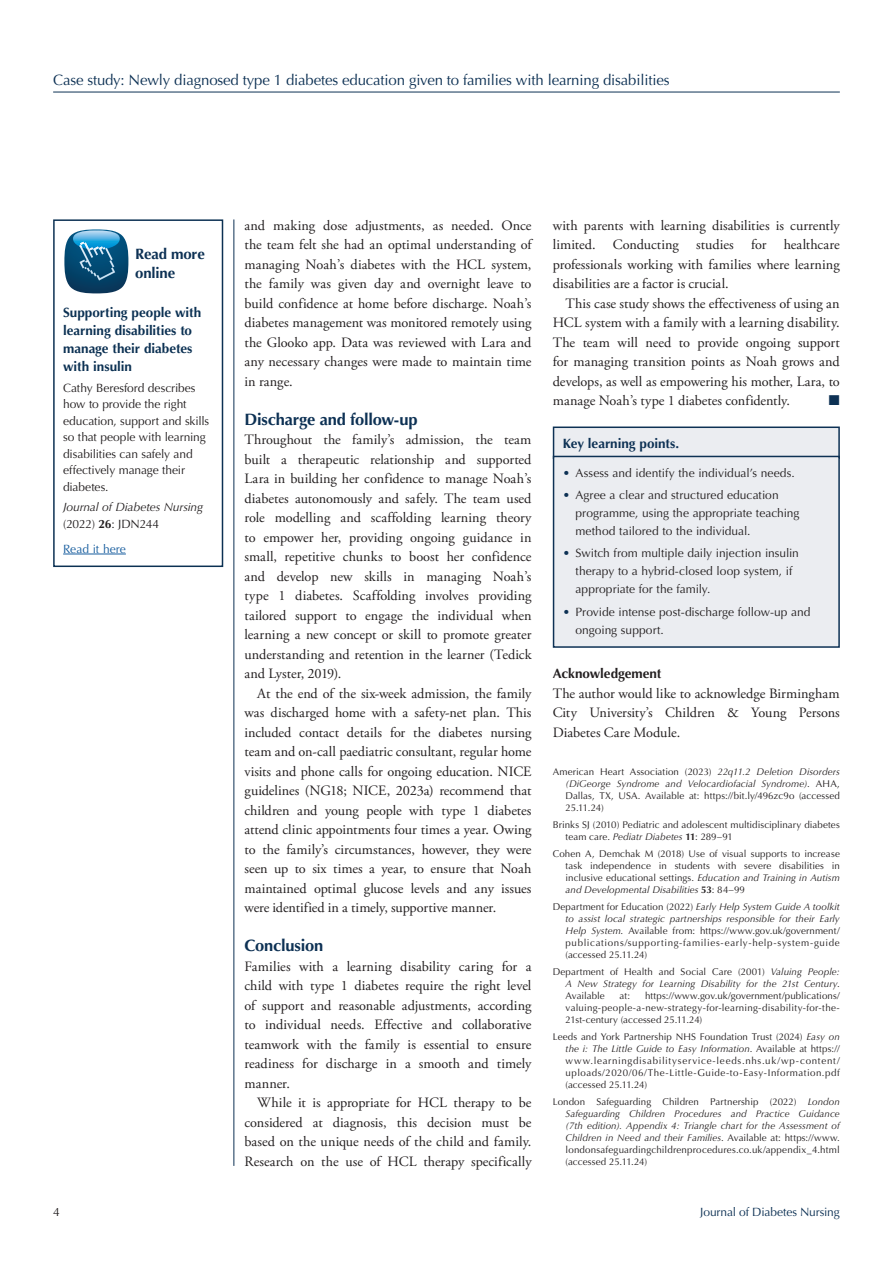
<style>
.page{position:relative;width:893px;height:1263px;background:#fff}
.page>*{position:absolute;margin:0;border:0;box-sizing:border-box;transform-origin:0 0}
.A-head{font:700 16.5px "Optima";letter-spacing:-.015em;color:#0d3154}
.t1{font:15px "Optima";letter-spacing:-.01em;color:#0d3154}
.A-head-2{font:700 15px/19.5px "Optima";letter-spacing:-.01em;color:#0d3154}
.Paragraph_indented{font:14.25px/19.5px "Adobe Garamond Pro";color:#231f20;text-align:justify}
.Paragraph_non-indented{font:14.25px/19.5px "Adobe Garamond Pro";color:#231f20;text-align:justify}
.Paragraph_indented-2{font:14.25px "Zapf Dingbats ITC";color:#0d3154}
.Table_text{font:700 13.5px/18px "Optima";letter-spacing:-.005em;color:#0c3153}
.Box_title{font:700 13.5px "Optima";letter-spacing:-.005em;color:#0d3154}
.C-head{font:700 13.5px "Optima";letter-spacing:-.005em;color:#231f20}
.Box_bullet_text{font:12px/18px "Optima";color:#231f20}
.Table_text-2{font:12px/16.5px "Optima";letter-spacing:-.01em;color:#231f20}
.Table_text-3{font:italic 12px/16.5px "Optima";letter-spacing:-.01em;color:#231f20}
.t2{font:12px "Optima";letter-spacing:-.01em;color:#0d3154}
.Table_text-4{font:12px "Optima";letter-spacing:.005em;color:#175d9e}
.References{font:9.75px/12px "Optima";letter-spacing:.015em;color:#231f20;text-align:justify}
.References-2{font:italic 9.75px/12px "Optima";letter-spacing:.005em;color:#231f20;text-align:justify}
.s1{font-style:normal}
.s2{font-weight:700;font-style:normal}
.s3{color:#0d3154}
.s4{font-style:italic}
.s5{font-weight:700}
</style>
<div class="page">
<hr style="left:53px;top:92px;width:787px;height:1px;background:#0d3154">
<hr style="left:233px;top:219px;width:1px;height:947px;background:#0d3154">
<div style="left:554px;top:427px;width:285px;height:31px;background:#ebedf1"></div>
<div style="left:553px;top:426px;width:287px;height:33px;border:2px solid #0d3154"></div>
<div style="left:554px;top:456px;width:285px;height:191px;background:#ebedf1"></div>
<div style="left:553px;top:456px;width:287px;height:192px;border:2px solid #0d3154"></div>
<hr style="left:63px;top:554px;width:63px;height:1px;background:#175d9e">
<div style="left:53px;top:219px;width:170px;height:348px;border:2px solid #0c3153"></div>
<svg style="left:64px;top:229px;width:64px;height:64px;background:#39769a"></svg>
<p class="t1" style="left:53px;top:71px;width:618px">Case study: Newly diagnosed type 1 diabetes education given to families with learning disabilities</p>
<p class="A-head-2" style="left:135px;top:244px;width:71px">Read more online</p>
<p class="Table_text" style="left:63px;top:303px;width:140px">Supporting people with learning disabilities to manage their diabetes with insulin</p>
<p class="Table_text-2" style="left:63px;top:379px;width:147px">Cathy Beresford describes how to provide the right education, support and skills so that people with learning disabilities can safely and effectively manage their diabetes.</p>
<p class="Table_text-3" style="left:63px;top:499px;width:141px">Journal of Diabetes Nursing <span class="s1">(2022)</span> <span class="s2">26</span><span class="s1">: JDN244</span></p>
<p class="Table_text-4" style="left:63px;top:542px;width:64px">Read it here</p>
<p class="Paragraph_indented" style="left:244px;top:216px;width:289px">and making dose adjustments, as needed. Once the team felt she had an optimal understanding of managing Noah’s diabetes with the HCL system, the family was given day and overnight leave to build confidence at home before discharge. Noah’s diabetes management was monitored remotely using the Glooko app. Data was reviewed with Lara and any necessary changes were made to maintain time in range.</p>
<p class="A-head" style="left:244px;top:409px;width:175px">Discharge and follow-up</p>
<p class="Paragraph_non-indented" style="left:244px;top:430px;width:289px">Throughout the family’s admission, the team built a therapeutic relationship and supported Lara in building her confidence to manage Noah’s diabetes autonomously and safely. The team used role modelling and scaffolding learning theory to empower her, providing ongoing guidance in small, repetitive chunks to boost her confidence and develop new skills in managing Noah’s type 1 diabetes. Scaffolding involves providing tailored support to engage the individual when learning a new concept or skill to promote greater understanding and retention in the learner (Tedick and Lyster, 2019).</p>
<p class="Paragraph_indented" style="left:244px;top:684px;width:289px;text-indent:13px">At the end of the six-week admission, the family was discharged home with a safety-net plan. This included contact details for the diabetes nursing team and on-call paediatric consultant, regular home visits and phone calls for ongoing education. NICE guidelines (NG18; NICE, 2023a) recommend that children and young people with type 1 diabetes attend clinic appointments four times a year. Owing to the family’s circumstances, however, they were seen up to six times a year, to ensure that Noah maintained optimal glucose levels and any issues were identified in a timely, supportive manner.</p>
<p class="A-head" style="left:244px;top:936px;width:80px">Conclusion</p>
<p class="Paragraph_non-indented" style="left:244px;top:957px;width:289px">Families with a learning disability caring for a child with type 1 diabetes require the right level of support and reasonable adjustments, according to individual needs. Effective and collaborative teamwork with the family is essential to ensure readiness for discharge in a smooth and timely manner.</p>
<p class="Paragraph_indented" style="left:244px;top:1093px;width:289px;text-indent:13px">While it is appropriate for HCL therapy to be considered at diagnosis, this decision must be based on the unique needs of the child and family.<br>Research on the use of HCL therapy specifically</p>
<p class="Paragraph_indented" style="left:553px;top:216px;width:289px">with parents with learning disabilities is currently limited. Conducting studies for healthcare professionals working with families where learning disabilities are a factor is crucial.</p>
<p class="Paragraph_indented" style="left:553px;top:294px;width:288px;text-indent:13px">This case study shows the effectiveness of using an HCL system with a family with a learning disability.<br>The team will need to provide ongoing support for managing transition points as Noah grows and develops, as well as empowering his mother, Lara, to manage Noah’s type 1 diabetes confidently.</p>
<p class="Paragraph_indented-2" style="left:829px;top:393px;width:12px">■</p>
<p class="Box_title" style="left:563px;top:435px;width:118px">Key learning points.</p>
<p class="Box_bullet_text" style="left:563px;top:464px;width:233px"><span class="s3">•</span> Assess and identify the individual’s needs.</p>
<p class="Box_bullet_text" style="left:576px;top:486px;width:225px;text-indent:-13px"><span class="s3">•</span> Agree a clear and structured education programme, using the appropriate teaching method tailored to the individual.</p>
<p class="Box_bullet_text" style="left:576px;top:544px;width:225px;text-indent:-13px"><span class="s3">•</span> Switch from multiple daily injection insulin therapy to a hybrid-closed loop system, if appropriate for the family.</p>
<p class="Box_bullet_text" style="left:576px;top:603px;width:237px;text-indent:-13px"><span class="s3">•</span> Provide intense post-discharge follow-up and ongoing support.</p>
<p class="C-head" style="left:553px;top:666px;width:110px">Acknowledgement</p>
<p class="Paragraph_non-indented" style="left:553px;top:684px;width:289px">The author would like to acknowledge Birmingham City University’s Children &amp; Young Persons Diabetes Care Module.</p>
<p class="References" style="left:566px;top:766px;width:276px;text-indent:-13px">American Heart Association (2023) <span class="s4">22q11.2 Deletion Disorders (DiGeorge Syndrome and Velocardiofacial Syndrome)</span>. AHA, Dallas, TX, USA. Available at: https://bit.ly/496zc9o (accessed 25.11.24)</p>
<p class="References" style="left:566px;top:819px;width:276px;text-indent:-13px">Brinks SJ (2010) Pediatric and adolescent multidisciplinary diabetes team care. <span class="s4">Pediatr Diabetes</span> <span class="s5">11</span>: 289–91</p>
<p class="References" style="left:566px;top:848px;width:276px;text-indent:-13px">Cohen A, Demchak M (2018) Use of visual supports to increase task independence in students with severe disabilities in inclusive educational settings. <span class="s4">Education and Training in Autism and Developmental Disabilities</span> <span class="s5">53</span>: 84–99</p>
<p class="References" style="left:566px;top:901px;width:276px;text-indent:-13px">Department for Education (2022) <span class="s4">Early Help System Guide A toolkit to assist local strategic partnerships responsible for their Early Help System</span>. Available from: https://www.gov.uk/government/ publications/supporting-families-early-help-system-guide (accessed 25.11.24)</p>
<p class="References-2" style="left:566px;top:966px;width:276px;text-indent:-13px"><span class="s1">Department of Health and Social Care (2001)</span> Valuing People:<br>A New Strategy for Learning Disability for the 21st Century<span class="s1">.<br>Available</span></p>
<p class="References" style="left:566px;top:990px;width:276px;text-indent:79px">https://www.gov.uk/government/publications/ valuing-people-a-new-strategy-for-learning-disability-for-the-21st-century (accessed 25.11.24)</p>
<p class="References" style="left:566px;top:1031px;width:276px;text-indent:-13px">Leeds and York Partnership NHS Foundation Trust (2024) <span class="s4">Easy on the i: The Little Guide to Easy Information</span>. Available at https:// www.learningdisabilityservice-leeds.nhs.uk/wp-content/ uploads/2020/06/The-Little-Guide-to-Easy-Information.pdf (accessed 25.11.24)</p>
<p class="References" style="left:566px;top:1095px;width:276px;text-indent:-13px">London Safeguarding Children Partnership (2022) <span class="s4">London Safeguarding Children Procedures and Practice Guidance (7th edition). Appendix 4: Triangle chart for the Assessment of Children in Need and their Families</span>. Available at: https://www. londonsafeguardingchildrenprocedures.co.uk/appendix_4.html (accessed 25.11.24)</p>
<p class="References" style="left:620px;top:990px;width:12px">at:</p>
<p class="Table_text-2" style="left:53px;top:1204px;width:8px">4</p>
<p class="t2" style="left:700px;top:1205px;width:141px">Journal of Diabetes Nursing</p>
</div>
